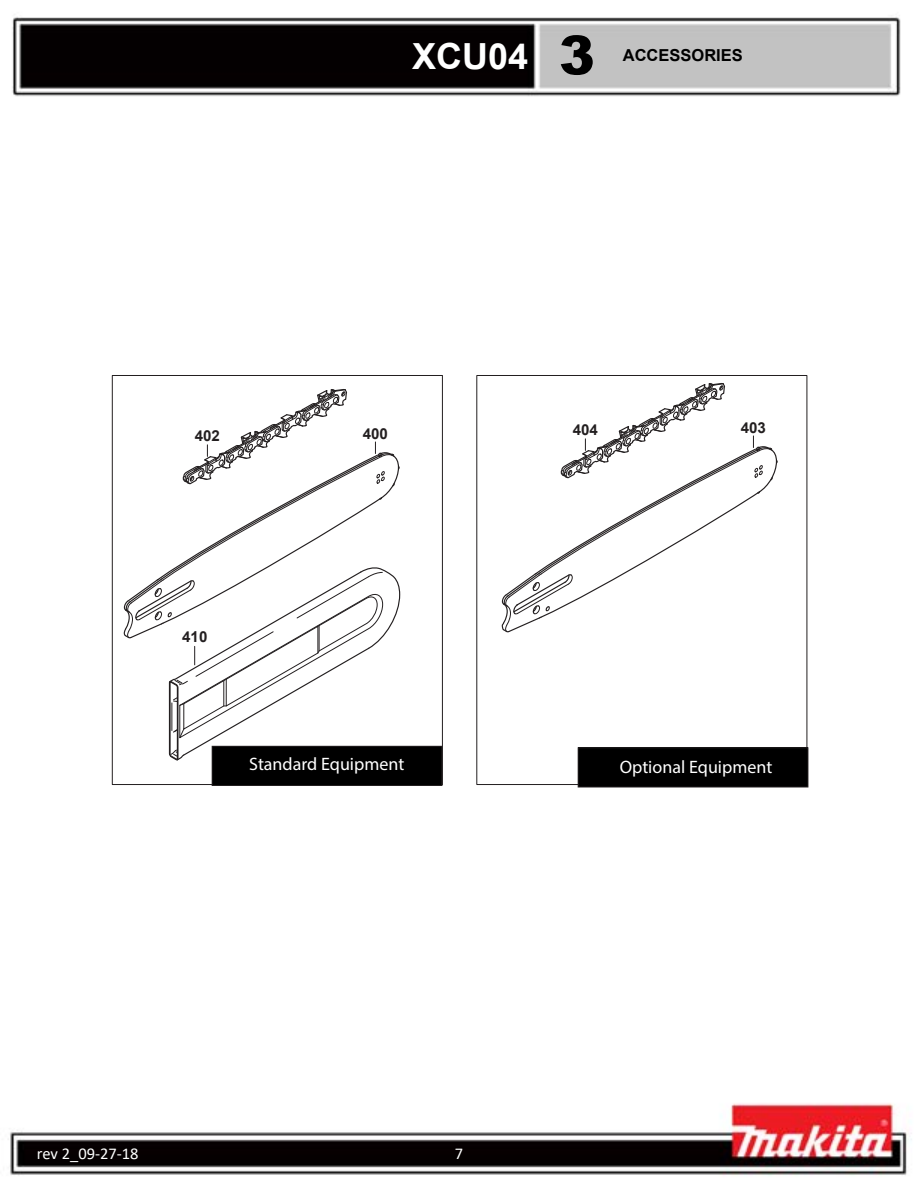
<style>
.page{position:relative;width:918px;height:1188px;background:#fff}
.page>*{position:absolute;margin:0;border:0;box-sizing:border-box;transform-origin:0 0}
.t1{font:900 54px "Arial";color:#000}
.t2{font:700 36px "Arial";color:#fff}
.t3{font:18px "Myriad Pro";color:#fff}
.t4{font:16.5px "Calibri";color:#fff}
.t5{font:700 16.5px "Arial";color:#000}
.t6{font:700 15.15px "Arial";color:#231f20}
.s1{color:#000}
</style>
<div class="page">
<img style="left:8px;top:17px;width:904px;height:1159px">
<svg style="left:123px;top:388px;width:278px;height:374px"></svg>
<svg style="left:501px;top:382px;width:277px;height:251px"></svg>
<div style="left:212px;top:746px;width:230px;height:40px;background:#000"></div>
<div style="left:212px;top:746px;width:230px;height:40px;border:1px solid #231f20"></div>
<div style="left:578px;top:748px;width:230px;height:39px;background:#000"></div>
<div style="left:578px;top:748px;width:230px;height:39px;border:1px solid #231f20"></div>
<h2 class="t2" style="left:412px;top:31px;width:118px">XCU04</h2>
<h1 class="t1" style="left:559px;top:16px;width:38px">3</h1>
<p class="t5" style="left:623px;top:44px;width:122px">ACCESSORIES</p>
<p class="t6" style="left:195px;top:426px;width:27px">402</p>
<p class="t6" style="left:363px;top:424px;width:27px">400</p>
<p class="t6" style="left:573px;top:420px;width:27px">404</p>
<p class="t6" style="left:741px;top:418px;width:27px">403</p>
<p class="t6" style="left:182px;top:627px;width:27px">410</p>
<p class="t3" style="left:240px;top:753px;width:166px"><span class="s1">S</span>Standard Equipment</p>
<p class="t3" style="left:611px;top:756px;width:163px"><span class="s1">S</span>Optional Equipment</p>
<p class="t4" style="left:37px;top:1142px;width:103px">rev 2_09-27-18</p>
<p class="t4" style="left:455px;top:1142px;width:10px">7</p>
</div>
